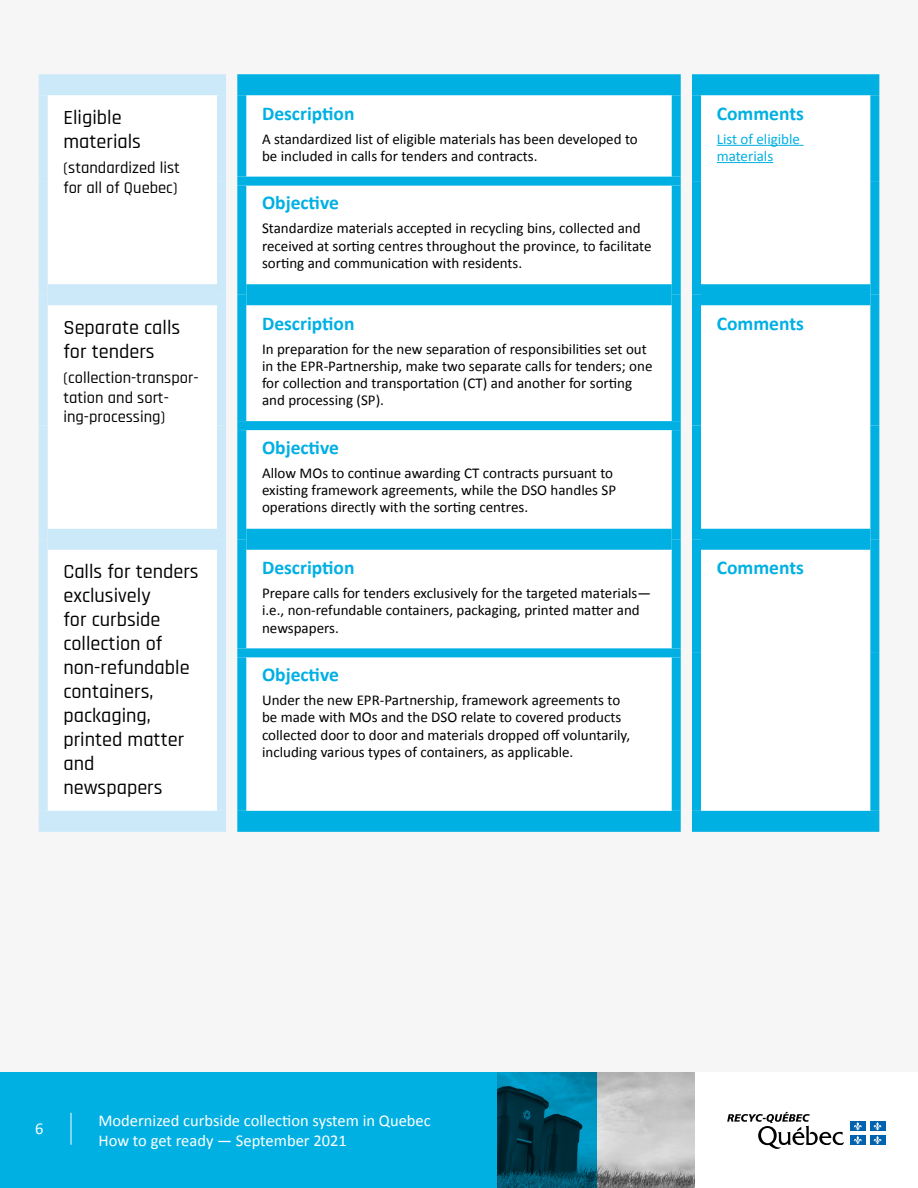
<style>
.page{position:relative;width:918px;height:1188px;background:#fff}
.page>*{position:absolute;margin:0;border:0;box-sizing:border-box;transform-origin:0 0}
.t1{font:500 20.25px/24px "Rajdhani";color:#000}
.t2{font:700 19.5px "Calibri";color:#00b0e3}
.t3{font:500 16.5px/19.5px "Rajdhani";color:#000}
.t4{font:16.5px/19.8px "Calibri";color:#fff}
.t5{font:15px/17.2px "Calibri";color:#000}
.t6{font:15px/17.2px "Calibri";color:#00b0e3}
</style>
<div class="page">
<div style="left:0;top:1071px;width:596px;height:117px;background:#00b0e3"></div>
<img style="left:498px;top:1071px;width:197px;height:117px">
<div style="left:0;top:0;width:918px;height:1071px;background:#f6f6f6"></div>
<hr style="left:71px;top:1113px;width:1px;height:32px;background:#fff">
<svg style="left:727px;top:1112px;width:117px;height:37px"></svg>
<div style="left:850px;top:1122px;width:15px;height:9px;background:#0063af"></div>
<svg style="left:854px;top:1122px;width:8px;height:8px"></svg>
<div style="left:870px;top:1122px;width:15px;height:9px;background:#0063af"></div>
<svg style="left:873px;top:1122px;width:9px;height:8px"></svg>
<div style="left:850px;top:1135px;width:15px;height:10px;background:#0063af"></div>
<svg style="left:854px;top:1136px;width:8px;height:8px"></svg>
<div style="left:870px;top:1135px;width:15px;height:10px;background:#0063af"></div>
<svg style="left:873px;top:1136px;width:9px;height:8px"></svg>
<div style="left:246px;top:95px;width:624px;height:716px;background:#fff"></div>
<div style="left:39px;top:811px;width:187px;height:21px;background:#cbe9f9"></div>
<div style="left:692px;top:811px;width:187px;height:21px;background:#00b0e3"></div>
<div style="left:39px;top:95px;width:9px;height:86px;background:#cbe9f9"></div>
<div style="left:217px;top:95px;width:9px;height:86px;background:#cbe9f9"></div>
<div style="left:39px;top:181px;width:9px;height:114px;background:#cbe9f9"></div>
<div style="left:217px;top:181px;width:9px;height:114px;background:#cbe9f9"></div>
<div style="left:237px;top:95px;width:9px;height:82px;background:#00b0e3"></div>
<div style="left:672px;top:95px;width:9px;height:82px;background:#00b0e3"></div>
<div style="left:692px;top:95px;width:9px;height:86px;background:#00b0e3"></div>
<div style="left:870px;top:95px;width:9px;height:86px;background:#00b0e3"></div>
<div style="left:870px;top:181px;width:9px;height:114px;background:#00b0e3"></div>
<div style="left:237px;top:186px;width:9px;height:109px;background:#00b0e3"></div>
<div style="left:672px;top:186px;width:9px;height:109px;background:#00b0e3"></div>
<div style="left:692px;top:181px;width:9px;height:114px;background:#00b0e3"></div>
<div style="left:39px;top:295px;width:9px;height:131px;background:#cbe9f9"></div>
<div style="left:217px;top:295px;width:9px;height:131px;background:#cbe9f9"></div>
<div style="left:39px;top:426px;width:9px;height:113px;background:#cbe9f9"></div>
<div style="left:217px;top:426px;width:9px;height:113px;background:#cbe9f9"></div>
<div style="left:237px;top:295px;width:9px;height:126px;background:#00b0e3"></div>
<div style="left:672px;top:295px;width:9px;height:126px;background:#00b0e3"></div>
<div style="left:692px;top:295px;width:9px;height:131px;background:#00b0e3"></div>
<div style="left:870px;top:295px;width:9px;height:131px;background:#00b0e3"></div>
<div style="left:870px;top:426px;width:9px;height:113px;background:#00b0e3"></div>
<div style="left:237px;top:430px;width:9px;height:109px;background:#00b0e3"></div>
<div style="left:672px;top:430px;width:9px;height:109px;background:#00b0e3"></div>
<div style="left:692px;top:426px;width:9px;height:113px;background:#00b0e3"></div>
<div style="left:39px;top:539px;width:9px;height:114px;background:#cbe9f9"></div>
<div style="left:217px;top:539px;width:9px;height:114px;background:#cbe9f9"></div>
<div style="left:39px;top:653px;width:9px;height:158px;background:#cbe9f9"></div>
<div style="left:217px;top:653px;width:9px;height:158px;background:#cbe9f9"></div>
<div style="left:237px;top:539px;width:9px;height:109px;background:#00b0e3"></div>
<div style="left:672px;top:539px;width:9px;height:109px;background:#00b0e3"></div>
<div style="left:692px;top:539px;width:9px;height:114px;background:#00b0e3"></div>
<div style="left:870px;top:539px;width:9px;height:114px;background:#00b0e3"></div>
<div style="left:870px;top:653px;width:9px;height:158px;background:#00b0e3"></div>
<div style="left:237px;top:657px;width:9px;height:154px;background:#00b0e3"></div>
<div style="left:672px;top:657px;width:9px;height:154px;background:#00b0e3"></div>
<div style="left:692px;top:653px;width:9px;height:158px;background:#00b0e3"></div>
<div style="left:39px;top:74px;width:187px;height:21px;background:#cbe9f9"></div>
<div style="left:237px;top:74px;width:444px;height:21px;background:#00b0e3"></div>
<div style="left:692px;top:74px;width:187px;height:21px;background:#00b0e3"></div>
<div style="left:48px;top:284px;width:169px;height:21px;background:#cbe9f9"></div>
<div style="left:246px;top:284px;width:426px;height:21px;background:#00b0e3"></div>
<div style="left:701px;top:284px;width:169px;height:21px;background:#00b0e3"></div>
<div style="left:48px;top:529px;width:169px;height:21px;background:#cbe9f9"></div>
<div style="left:246px;top:529px;width:426px;height:21px;background:#00b0e3"></div>
<div style="left:701px;top:529px;width:169px;height:21px;background:#00b0e3"></div>
<div style="left:237px;top:811px;width:444px;height:21px;background:#00b0e3"></div>
<div style="left:237px;top:177px;width:444px;height:9px;background:#00b0e3"></div>
<div style="left:237px;top:421px;width:444px;height:9px;background:#00b0e3"></div>
<div style="left:237px;top:648px;width:444px;height:9px;background:#00b0e3"></div>
<hr style="left:717px;top:145px;width:87px;height:1px;background:#00b0e3">
<hr style="left:717px;top:162px;width:56px;height:1px;background:#00b0e3">
<h1 class="t1" style="left:63px;top:106px;width:79px">Eligible materials</h1>
<h1 class="t3" style="left:63px;top:159px;width:118px">(standardized list for all of Quebec)</h1>
<h2 class="t1" style="left:63px;top:316px;width:118px">Separate calls for tenders</h2>
<h2 class="t3" style="left:63px;top:369px;width:137px">(collection-transpor&shy;tation and sort&shy;ing-processing)</h2>
<p class="t2" style="left:262px;top:101px;width:94px">Description</p>
<p class="t5" style="left:262px;top:129px;width:377px">A standardized list of eligible materials has been developed to be included in calls for tenders and contracts.</p>
<p class="t2" style="left:262px;top:191px;width:78px">Objective</p>
<p class="t5" style="left:262px;top:219px;width:391px">Standardize materials accepted in recycling bins, collected and received at sorting centres throughout the province, to facilitate sorting and communication with residents.</p>
<p class="t2" style="left:262px;top:311px;width:94px">Description</p>
<p class="t5" style="left:262px;top:339px;width:392px">In preparation for the new separation of responsibilities set out in the EPR-Partnership, make two separate calls for tenders; one for collection and transportation (CT) and another for sorting and processing (SP).</p>
<p class="t2" style="left:262px;top:435px;width:78px">Objective</p>
<p class="t5" style="left:262px;top:463px;width:356px">Allow MOs to continue awarding CT contracts pursuant to existing framework agreements, while the DSO handles SP operations directly with the sorting centres.</p>
<h3 class="t1" style="left:63px;top:560px;width:137px">Calls for tenders exclusively<br>for curbside collection of non-refundable containers, packaging, printed matter and<br>newspapers</h3>
<p class="t2" style="left:262px;top:556px;width:94px">Description</p>
<p class="t5" style="left:262px;top:584px;width:391px">Prepare calls for tenders exclusively for the targeted materials— i.e., non-refundable containers, packaging, printed matter and newspapers.</p>
<p class="t2" style="left:262px;top:662px;width:78px">Objective</p>
<p class="t5" style="left:262px;top:691px;width:370px">Under the new EPR-Partnership, framework agreements to be made with MOs and the DSO relate to covered products collected door to door and materials dropped off voluntarily, including various types of containers, as applicable.</p>
<p class="t2" style="left:717px;top:101px;width:89px">Comments</p>
<p class="t6" style="left:717px;top:129px;width:85px">List of eligible materials</p>
<h2 class="t2" style="left:717px;top:311px;width:89px">Comments</h2>
<h2 class="t2" style="left:717px;top:556px;width:89px">Comments</h2>
<p class="t4" style="left:35px;top:1118px;width:10px">6</p>
<p class="t4" style="left:98px;top:1110px;width:334px">Modernized curbside collection system in Quebec<br>How to get ready — September 2021</p>
</div>
